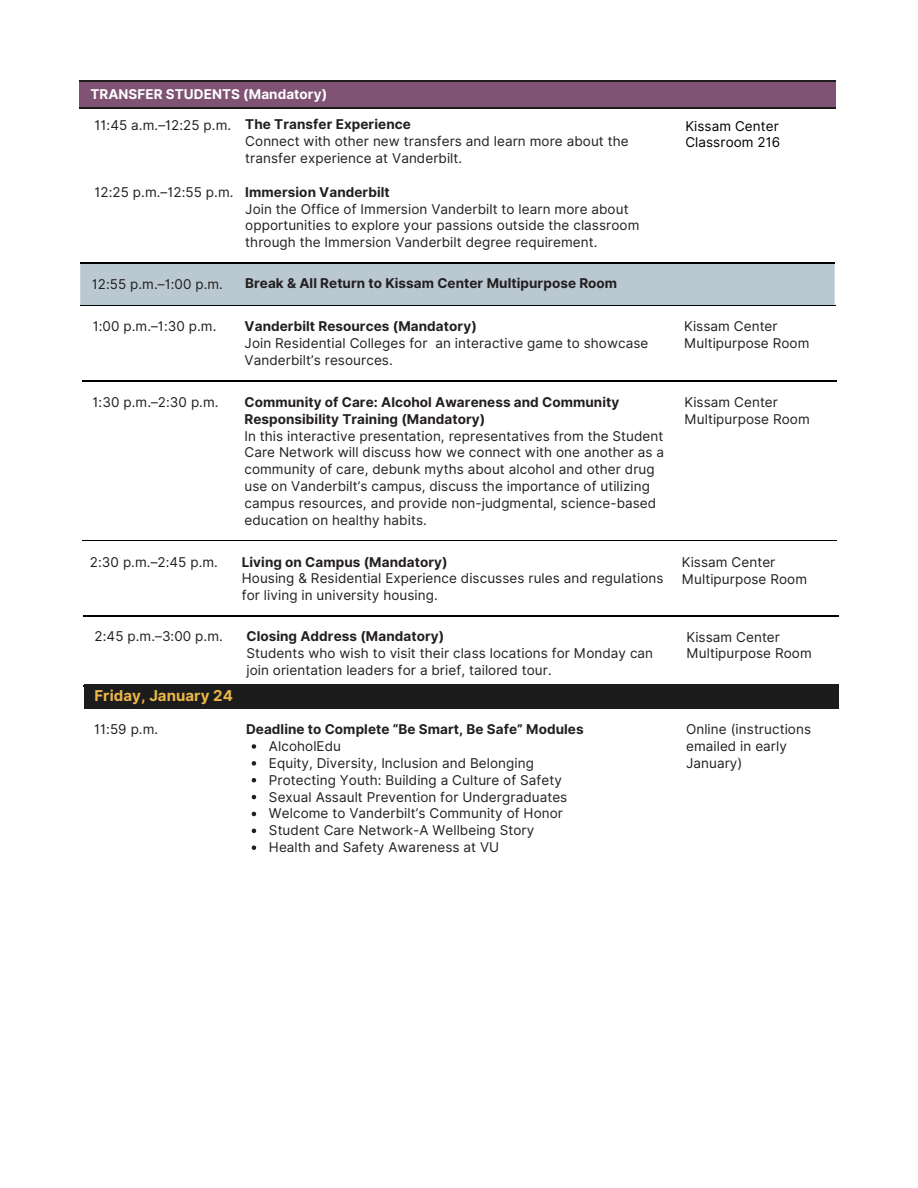
<style>
.page{position:relative;width:918px;height:1188px;background:#fff}
.page>*{position:absolute;margin:0;border:0;box-sizing:border-box;transform-origin:0 0}
.t1{font:700 15px "Inter";letter-spacing:.005em;color:#ecb748}
.t2{font:13.5px/16.8px "Inter";letter-spacing:.005em;color:#231f20}
.t3{font:700 13.5px/16.8px "Inter";letter-spacing:.005em;color:#231f20}
.t4{font:700 13.5px "Inter";letter-spacing:.005em;color:#fff}
.t5{font:13.5px/16.8px "Inter";letter-spacing:.005em;color:#000}
</style>
<div class="page">
<hr style="left:82px;top:540px;width:141px;height:1px;background:#000">
<hr style="left:223px;top:540px;width:412px;height:1px;background:#000">
<hr style="left:635px;top:540px;width:202px;height:1px;background:#000">
<div style="left:84px;top:684px;width:754px;height:25px;background:#1c1c1c"></div>
<svg style="left:252px;top:744px;width:4px;height:5px"></svg>
<svg style="left:252px;top:761px;width:4px;height:5px"></svg>
<svg style="left:252px;top:778px;width:4px;height:4px"></svg>
<svg style="left:252px;top:795px;width:4px;height:4px"></svg>
<svg style="left:252px;top:812px;width:4px;height:4px"></svg>
<svg style="left:252px;top:829px;width:4px;height:4px"></svg>
<svg style="left:252px;top:845px;width:4px;height:5px"></svg>
<hr style="left:82px;top:381px;width:141px;height:1px;background:#000">
<hr style="left:223px;top:381px;width:412px;height:1px;background:#000">
<hr style="left:635px;top:381px;width:202px;height:1px;background:#000">
<div style="left:80px;top:263px;width:755px;height:42px;background:#bac8d1"></div>
<hr style="left:634px;top:262px;width:201px;height:1px;background:#000">
<hr style="left:80px;top:262px;width:141px;height:1px;background:#000">
<hr style="left:221px;top:262px;width:413px;height:1px;background:#000">
<hr style="left:80px;top:305px;width:141px;height:1px;background:#000">
<hr style="left:635px;top:305px;width:201px;height:1px;background:#000">
<hr style="left:81px;top:305px;width:141px;height:1px;background:#000">
<hr style="left:222px;top:305px;width:413px;height:1px;background:#000">
<div style="left:80px;top:81px;width:755px;height:27px;background:#805375"></div>
<hr style="left:221px;top:108px;width:413px;height:1px;background:#1c1c1c">
<hr style="left:634px;top:108px;width:201px;height:1px;background:#1c1c1c">
<hr style="left:80px;top:81px;width:141px;height:1px;background:#1c1c1c">
<hr style="left:221px;top:81px;width:413px;height:1px;background:#1c1c1c">
<hr style="left:634px;top:81px;width:201px;height:1px;background:#1c1c1c">
<hr style="left:80px;top:108px;width:141px;height:1px;background:#1c1c1c">
<hr style="left:84px;top:615px;width:141px;height:1px;background:#000">
<hr style="left:225px;top:615px;width:412px;height:1px;background:#000">
<hr style="left:637px;top:615px;width:201px;height:1px;background:#000">
<p class="t4" style="left:90px;top:86px;width:238px">TRANSFER STUDENTS (Mandatory)</p>
<p class="t3" style="left:245px;top:116px;width:167px">The Transfer Experience</p>
<h1 class="t2" style="left:245px;top:133px;width:385px">Connect with other new transfers and learn more about the transfer experience at Vanderbilt.</h1>
<p class="t3" style="left:245px;top:183px;width:146px">Immersion Vanderbilt</p>
<p class="t2" style="left:245px;top:200px;width:396px">Join the Office of Immersion Vanderbilt to learn more about opportunities to explore your passions outside the classroom through the Immersion Vanderbilt degree requirement.</p>
<p class="t2" style="left:95px;top:117px;width:138px">11:45 a.m.–12:25 p.m.</p>
<h1 class="t5" style="left:685px;top:117px;width:96px">Kissam Center<br>Classroom 216</h1>
<p class="t2" style="left:95px;top:183px;width:140px">12:25 p.m.–12:55 p.m.</p>
<p class="t2" style="left:92px;top:275px;width:133px">12:55 p.m.–1:00 p.m.</p>
<p class="t3" style="left:245px;top:274px;width:374px">Break &amp; All Return to Kissam Center Multipurpose Room</p>
<p class="t2" style="left:93px;top:318px;width:125px">1:00 p.m.–1:30 p.m.</p>
<p class="t3" style="left:245px;top:318px;width:234px">Vanderbilt Resources (Mandatory)</p>
<p class="t2" style="left:245px;top:335px;width:405px">Join Residential Colleges for an interactive game to showcase<br>Vanderbilt’s resources.</p>
<p class="t2" style="left:684px;top:318px;width:127px">Kissam Center<br>Multipurpose Room</p>
<p class="t3" style="left:244px;top:394px;width:376px">Community of Care: Alcohol Awareness and Community<br>Responsibility Training (Mandatory)</p>
<p class="t2" style="left:244px;top:427px;width:421px">In this interactive presentation, representatives from the Student Care Network will discuss how we connect with one another as a community of care, debunk myths about alcohol and other drug use on Vanderbilt’s campus, discuss the importance of utilizing campus resources, and provide non-judgmental, science-based education on healthy habits.</p>
<p class="t2" style="left:93px;top:394px;width:127px">1:30 p.m.–2:30 p.m.</p>
<p class="t2" style="left:684px;top:394px;width:127px">Kissam Center<br>Multipurpose Room</p>
<p class="t3" style="left:242px;top:553px;width:207px">Living on Campus (Mandatory)</p>
<p class="t2" style="left:242px;top:570px;width:423px">Housing &amp; Residential Experience discusses rules and regulations for living in university housing.</p>
<p class="t2" style="left:90px;top:553px;width:130px">2:30 p.m.–2:45 p.m.</p>
<p class="t2" style="left:682px;top:554px;width:127px">Kissam Center<br>Multipurpose Room</p>
<p class="t3" style="left:246px;top:628px;width:199px">Closing Address (Mandatory)</p>
<p class="t2" style="left:246px;top:645px;width:408px">Students who wish to visit their class locations for Monday can join orientation leaders for a brief, tailored tour.</p>
<h1 class="t2" style="left:95px;top:628px;width:130px">2:45 p.m.–3:00 p.m.</h1>
<p class="t2" style="left:686px;top:628px;width:127px">Kissam Center<br>Multipurpose Room</p>
<p class="t1" style="left:94px;top:687px;width:140px">Friday, January 24</p>
<h1 class="t2" style="left:94px;top:721px;width:66px">11:59 p.m.</h1>
<p class="t2" style="left:686px;top:721px;width:127px">Online (instructions emailed in early<br>January)</p>
<p class="t3" style="left:246px;top:721px;width:339px">Deadline to Complete “Be Smart, Be Safe” Modules</p>
<p class="t2" style="left:269px;top:738px;width:74px">AlcoholEdu</p>
<p class="t2" style="left:269px;top:755px;width:266px">Equity, Diversity, Inclusion and Belonging</p>
<p class="t2" style="left:269px;top:771px;width:294px">Protecting Youth: Building a Culture of Safety</p>
<p class="t2" style="left:269px;top:788px;width:300px">Sexual Assault Prevention for Undergraduates</p>
<p class="t2" style="left:269px;top:805px;width:296px">Welcome to Vanderbilt’s Community of Honor</p>
<p class="t2" style="left:269px;top:822px;width:267px">Student Care Network-A Wellbeing Story</p>
<p class="t2" style="left:269px;top:839px;width:232px">Health and Safety Awareness at VU</p>
</div>
